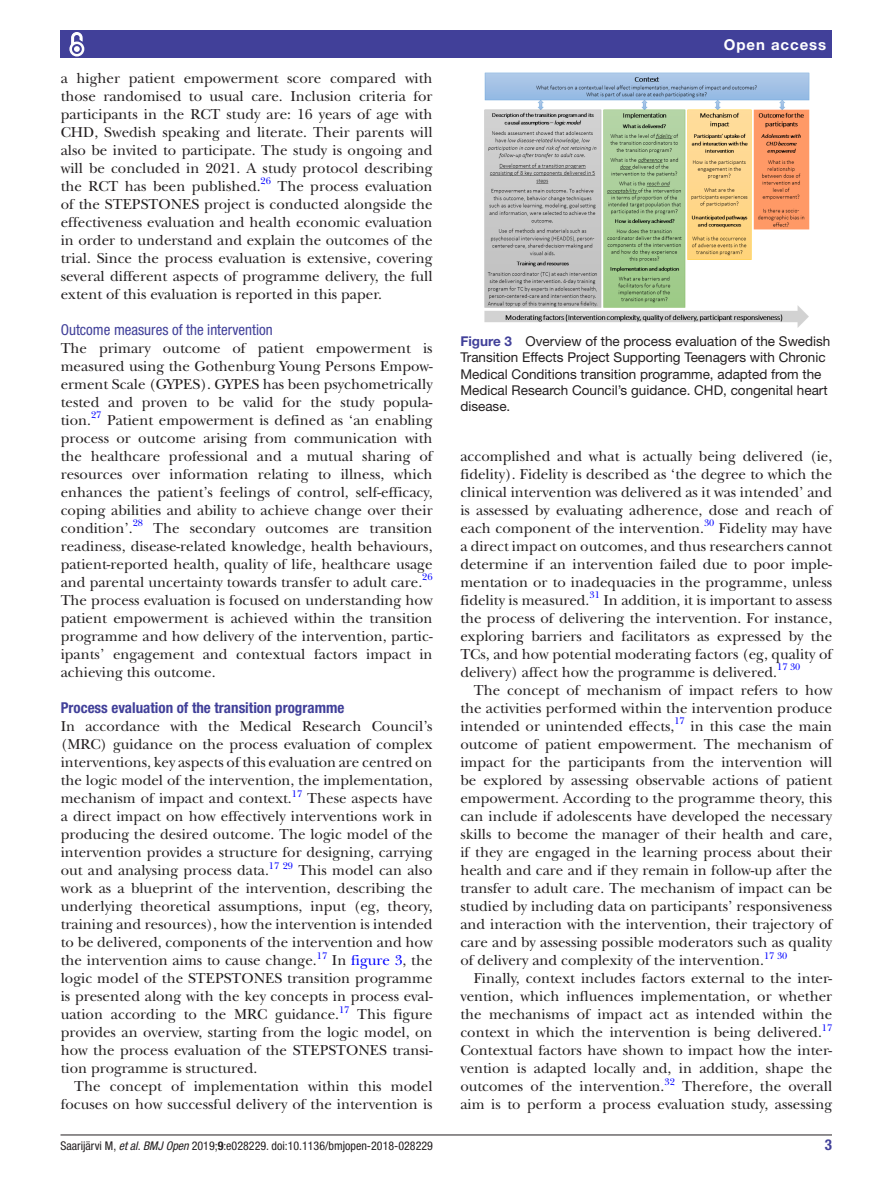
<style>
.page{position:relative;width:893px;height:1191px;background:#fff}
.page>*{position:absolute;margin:0;border:0;box-sizing:border-box;transform-origin:0 0}
.t1{font:15px/18px "New Baskerville";color:#231f20;text-align:justify}
.t2{font:700 condensed 15px "Helvetica Neue LT Std";color:#414099}
.t3{font:condensed 15px "Helvetica Neue LT Std";color:#414099}
.t4{font:700 15px "Helvetica Neue LT Std";letter-spacing:.065em;color:#fff}
.t5{font:13.5px/16.2px "Helvetica Neue LT Std";color:#231f20}
.t6{font:condensed 12px "Helvetica Neue LT Std";color:#231f20}
.t7{font:9.9px "New Baskerville";color:#00f}
.s1{color:#00f}
.s2{font-weight:700;color:#414099}
.s3{font-style:italic}
.s4{font-weight:700}
</style>
<div class="page">
<hr style="left:61px;top:1134px;width:771px;height:1px;background:#231f20">
<div style="left:61px;top:31px;width:771px;height:27px;background:#414099"></div>
<svg style="left:69px;top:32px;width:16px;height:25px"></svg>
<img style="left:484px;top:73px;width:326px;height:255px">
<p class="t1" style="left:61px;top:69px;width:373px">a higher patient empowerment score compared with those randomised to usual care. Inclusion criteria for participants in the RCT study are: 16 years of age with CHD, Swedish speaking and literate. Their parents will also be invited to participate. The study is ongoing and will be concluded in 2021. A study protocol describing the RCT has been published.</p>
<p class="t7" style="left:261px;top:175px;width:12px">26</p>
<p class="t1" style="left:61px;top:177px;width:373px;text-indent:217px">The process evaluation of the STEPSTONES project is conducted alongside the effectiveness evaluation and health economic evaluation in order to understand and explain the outcomes of the trial. Since the process evaluation is extensive, covering several different aspects of programme delivery, the full extent of this evaluation is reported in this paper.</p>
<p class="t3" style="left:61px;top:321px;width:214px">Outcome measures of the intervention</p>
<p class="t1" style="left:61px;top:339px;width:373px">The primary outcome of patient empowerment is measured using the Gothenburg Young Persons Empow&shy;erment Scale (GYPES). GYPES has been psychometrically tested and proven to be valid for the study popula&shy;tion.</p>
<p class="t7" style="left:91px;top:409px;width:12px">27</p>
<p class="t1" style="left:61px;top:411px;width:373px;text-indent:46px">Patient empowerment is defined as ‘an enabling process or outcome arising from communication with the healthcare professional and a mutual sharing of resources over information relating to illness, which enhances the patient’s feelings of control, self-efficacy, coping abilities and ability to achieve change over their condition’.</p>
<p class="t7" style="left:133px;top:517px;width:12px">28</p>
<p class="t1" style="left:61px;top:519px;width:373px;text-indent:92px">The secondary outcomes are transition readiness, disease-related knowledge, health behaviours, patient-reported health, quality of life, healthcare usage and parental uncertainty towards transfer to adult care.</p>
<p class="t7" style="left:422px;top:571px;width:12px">26</p>
<p class="t1" style="left:61px;top:591px;width:373px">The process evaluation is focused on understanding how patient empowerment is achieved within the transition programme and how delivery of the intervention, partic&shy;ipants’ engagement and contextual factors impact in achieving this outcome.</p>
<p class="t2" style="left:61px;top:699px;width:285px">Process evaluation of the transition programme</p>
<p class="t1" style="left:61px;top:717px;width:373px">In accordance with the Medical Research Council’s (MRC) guidance on the process evaluation of complex interventions, key aspects of this evaluation are centred on the logic model of the intervention, the implementation, mechanism of impact and context.</p>
<p class="t7" style="left:292px;top:787px;width:12px">17</p>
<p class="t1" style="left:61px;top:789px;width:373px;text-indent:247px">These aspects have a direct impact on how effectively interventions work in producing the desired outcome. The logic model of the intervention provides a structure for designing, carrying out and analysing process data.<sup>17</sup> <sup>29</sup> This model can also work as a blueprint of the intervention, describing the underlying theoretical assumptions, input (eg, theory, training and resources), how the intervention is intended to be delivered, components of the intervention and how the intervention aims to cause change.</p>
<p class="t7" style="left:317px;top:949px;width:12px">17</p>
<p class="t1" style="left:61px;top:951px;width:373px;text-indent:271px">In <span class="s1">figure 3</span>, the logic model of the STEPSTONES transition programme is presented along with the key concepts in process eval&shy;uation according to the MRC guidance.</p>
<p class="t7" style="left:339px;top:1003px;width:12px">17</p>
<p class="t1" style="left:61px;top:1005px;width:373px;text-indent:296px">This figure provides an overview, starting from the logic model, on how the process evaluation of the STEPSTONES transi&shy;tion programme is structured.</p>
<p class="t1" style="left:61px;top:1077px;width:373px;text-align:right">The concept of implementation within this model focuses on how successful delivery of the intervention is</p>
<p class="t4" style="left:724px;top:35px;width:104px">Open access</p>
<p class="t5" style="left:460px;top:333px;width:372px"><span class="s2">Figure 3</span> Overview of the process evaluation of the Swedish Transition Effects Project Supporting Teenagers with Chronic Medical Conditions transition programme, adapted from the Medical Research Council’s guidance. CHD, congenital heart disease.</p>
<p class="t1" style="left:460px;top:447px;width:373px">accomplished and what is actually being delivered (ie, fidelity). Fidelity is described as ‘the degree to which the clinical intervention was delivered as it was intended’ and is assessed by evaluating adherence, dose and reach of each component of the intervention.<sup>30</sup> Fidelity may have a direct impact on outcomes, and thus researchers cannot determine if an intervention failed due to poor imple&shy;mentation or to inadequacies in the programme, unless fidelity is measured.</p>
<p class="t7" style="left:589px;top:589px;width:12px">31</p>
<p class="t1" style="left:460px;top:591px;width:373px;text-indent:143px">In addition, it is important to assess the process of delivering the intervention. For instance, exploring barriers and facilitators as expressed by the TCs, and how potential moderating factors (eg, quality of delivery) affect how the programme is delivered.</p>
<p class="t7" style="left:777px;top:661px;width:25px">17 30</p>
<p class="t1" style="left:460px;top:681px;width:373px;text-indent:14px">The concept of mechanism of impact refers to how the activities performed within the intervention produce intended or unintended effects,</p>
<p class="t7" style="left:674px;top:715px;width:12px">17</p>
<p class="t1" style="left:460px;top:717px;width:373px;text-indent:230px">in this case the main outcome of patient empowerment. The mechanism of impact for the participants from the intervention will be explored by assessing observable actions of patient empowerment. According to the programme theory, this can include if adolescents have developed the necessary skills to become the manager of their health and care, if they are engaged in the learning process about their health and care and if they remain in follow-up after the transfer to adult care. The mechanism of impact can be studied by including data on participants’ responsiveness and interaction with the intervention, their trajectory of care and by assessing possible moderators such as quality of delivery and complexity of the intervention.</p>
<p class="t7" style="left:764px;top:949px;width:25px">17 30</p>
<p class="t1" style="left:460px;top:969px;width:373px;text-indent:14px">Finally, context includes factors external to the inter&shy;vention, which influences implementation, or whether the mechanisms of impact act as intended within the context in which the intervention is being delivered.</p>
<p class="t7" style="left:822px;top:1021px;width:12px">17</p>
<p class="t1" style="left:460px;top:1041px;width:373px">Contextual factors have shown to impact how the inter&shy;vention is adapted locally and, in addition, shape the outcomes of the intervention.</p>
<p class="t7" style="left:665px;top:1075px;width:12px">32</p>
<p class="t1" style="left:460px;top:1077px;width:373px;text-align:right">Therefore, the overall<br>aim is to perform a process evaluation study, assessing</p>
<p class="t6" style="left:61px;top:1138px;width:374px">Saarijärvi M, <span class="s3">et al</span>. <span class="s3">BMJ Open</span> 2019;<span class="s4">9</span>:e028229. doi:10.1136/bmjopen-2018-028229</p>
<p class="t2" style="left:825px;top:1135px;width:9px">3</p>
</div>
